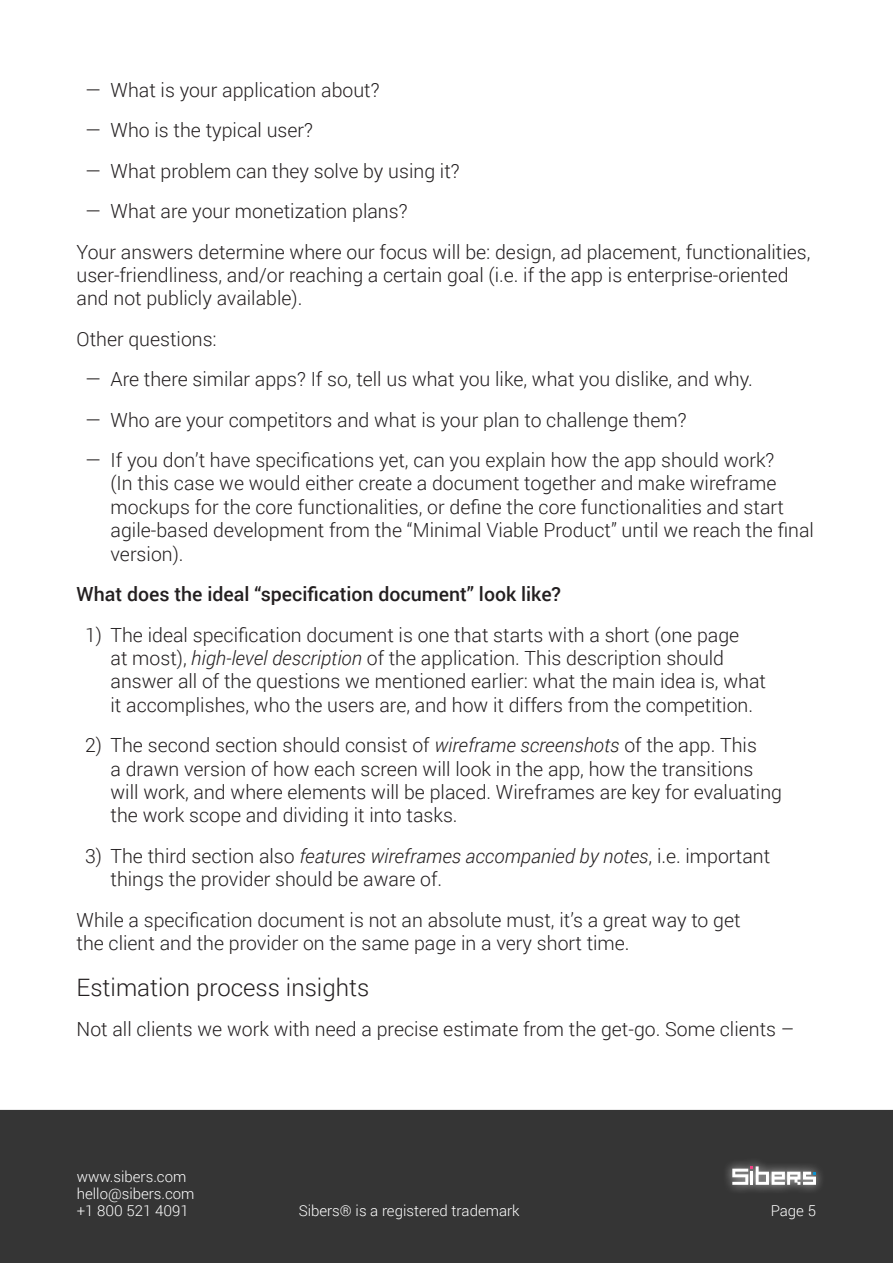
<style>
.page{position:relative;width:893px;height:1263px;background:#fff}
.page>*{position:absolute;margin:0;border:0;box-sizing:border-box;transform-origin:0 0}
.Heading_2{font:300 24px "Roboto";color:#231f20}
.t1{font:300 19.5px/23.4px "Roboto";color:#231f20}
.Heading_3{font:500 19.5px "Roboto";color:#231f20}
.t2{font:300 15px/17px "Roboto";color:#fff}
.s1{font-style:italic}
</style>
<div class="page">
<div style="left:0;top:1110px;width:893px;height:153px;background:#353535"></div>
<div style="left:723px;top:1157px;width:103px;height:37px;background:#fff;opacity:.75"></div>
<svg style="left:732px;top:1166px;width:84px;height:19px"></svg>
<p class="t1" style="left:85px;top:78px;width:296px">― What is your application about?</p>
<p class="t1" style="left:85px;top:118px;width:230px">― Who is the typical user?</p>
<p class="t1" style="left:85px;top:159px;width:376px">― What problem can they solve by using it?</p>
<p class="t1" style="left:85px;top:199px;width:324px">― What are your monetization plans?</p>
<p class="t1" style="left:77px;top:239px;width:735px">Your answers determine where our focus will be: design, ad placement, functionalities, user-friendliness, and/or reaching a certain goal (i.e. if the app is enterprise-oriented and not publicly available).</p>
<p class="t1" style="left:77px;top:327px;width:142px">Other questions:</p>
<p class="t1" style="left:85px;top:367px;width:669px">― Are there similar apps? If so, tell us what you like, what you dislike, and why.</p>
<p class="t1" style="left:85px;top:407px;width:603px">― Who are your competitors and what is your plan to challenge them?</p>
<p class="t1" style="left:111px;top:448px;width:705px;text-indent:-26px">― If you don’t have specifications yet, can you explain how the app should work?<br>(In this case we would either create a document together and make wireframe mockups for the core functionalities, or define the core functionalities and start agile-based development from the “Minimal Viable Product” until we reach the final version).</p>
<p class="Heading_3" style="left:77px;top:580px;width:486px">What does the ideal “specification document” look like?</p>
<p class="t1" style="left:111px;top:622px;width:657px;text-indent:-26px">1) The ideal specification document is one that starts with a short (one page<br>at most), <span class="s1">high-level description</span> of the application. This description should answer all of the questions we mentioned earlier: what the main idea is, what it accomplishes, who the users are, and how it differs from the competition.</p>
<p class="t1" style="left:111px;top:733px;width:673px;text-indent:-26px">2) The second section should consist of <span class="s1">wireframe screenshots</span> of the app. This<br>a drawn version of how each screen will look in the app, how the transitions will work, and where elements will be placed. Wireframes are key for evaluating the work scope and dividing it into tasks.</p>
<p class="t1" style="left:111px;top:843px;width:661px;text-indent:-26px">3) The third section also <span class="s1">features wireframes accompanied by notes</span>, i.e. important things the provider should be aware of.</p>
<p class="t1" style="left:77px;top:907px;width:666px">While a specification document is not an absolute must, it’s a great way to get the client and the provider on the same page in a very short time.</p>
<p class="Heading_2" style="left:77px;top:971px;width:294px">Estimation process insights</p>
<p class="t1" style="left:77px;top:1017px;width:719px">Not all clients we work with need a precise estimate from the get-go. Some clients –</p>
<p class="t2" style="left:77px;top:1168px;width:119px">www.sibers.com hello@sibers.com +1 800 521 4091</p>
<p class="t2" style="left:299px;top:1202px;width:222px">Sibers® is a registered trademark</p>
<p class="t2" style="left:771px;top:1202px;width:47px">Page 5</p>
</div>
